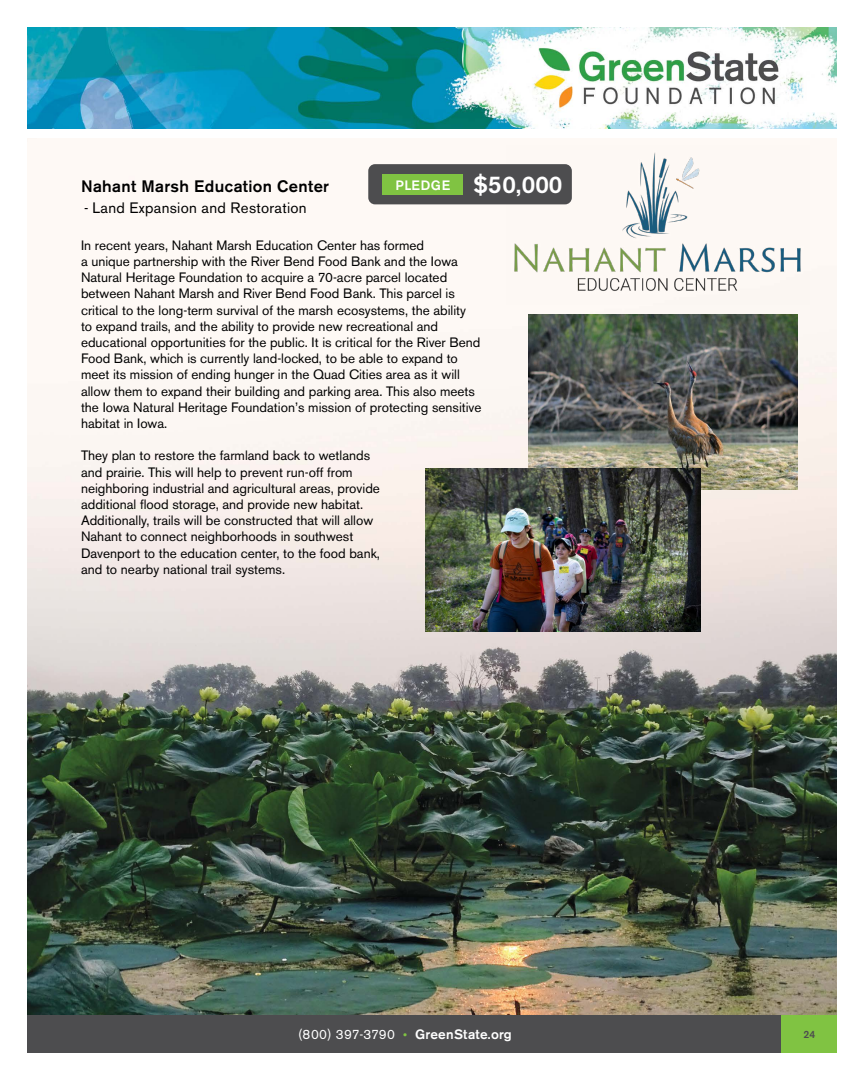
<style>
.page{position:relative;width:864px;height:1080px;background:#fff}
.page>*{position:absolute;margin:0;border:0;box-sizing:border-box;transform-origin:0 0}
.t1{font:500 24px "Akzidenz Grotesk BE";color:#fff}
.t2{font:500 16.5px "Akzidenz Grotesk BE";letter-spacing:.02em;color:#000}
.t3{font:15px "Akzidenz Grotesk BE";letter-spacing:.02em;color:#000}
.t4{font:13.5px/16.2px "Akzidenz Grotesk BE";color:#000}
.t5{font:500 13.5px "Akzidenz Grotesk BE";letter-spacing:.02em;color:#fff}
.t6{font:500 10.5px "Akzidenz Grotesk BE";color:#4d4d4f}
.s1{font-size:13.5px}
.s2{font-weight:400}
.s3{font-weight:400;font-size:12px;color:#80c342}
</style>
<div class="page">
<img style="left:27px;top:138px;width:810px;height:877px">
<img style="left:27px;top:27px;width:810px;height:102px">
<div style="left:27px;top:1015px;width:810px;height:38px;background:#4d4d4f"></div>
<div style="left:782px;top:1015px;width:55px;height:38px;background:#80c342"></div>
<img style="left:507px;top:146px;width:302px;height:158px">
<img style="left:528px;top:314px;width:269px;height:175px">
<img style="left:426px;top:468px;width:274px;height:164px">
<div style="left:368px;top:164px;width:204px;height:40px;background:#4d4d4f;border-radius:7px"></div>
<div style="left:383px;top:174px;width:80px;height:21px;background:#80c342"></div>
<p class="t2" style="left:81px;top:176px;width:250px">Nahant Marsh Education Center</p>
<p class="t3" style="left:84px;top:199px;width:224px">- Land Expansion and Restoration</p>
<h1 class="t1" style="left:395px;top:170px;width:169px"><span class="s1">PLEDGE</span> $50,000</h1>
<p class="t4" style="left:81px;top:237px;width:402px">In recent years, Nahant Marsh Education Center has formed<br>a unique partnership with the River Bend Food Bank and the Iowa Natural Heritage Foundation to acquire a 70-acre parcel located between Nahant Marsh and River Bend Food Bank. This parcel is critical to the long-term survival of the marsh ecosystems, the ability<br>to expand trails, and the ability to provide new recreational and educational opportunities for the public. It is critical for the River Bend Food Bank, which is currently land-locked, to be able to expand to meet its mission of ending hunger in the Quad Cities area as it will allow them to expand their building and parking area. This also meets the Iowa Natural Heritage Foundation’s mission of protecting sensitive habitat in Iowa.</p>
<p class="t4" style="left:81px;top:448px;width:301px">They plan to restore the farmland back to wetlands and prairie. This will help to prevent run-off from neighboring industrial and agricultural areas, provide additional flood storage, and provide new habitat.<br>Additionally, trails will be constructed that will allow Nahant to connect neighborhoods in southwest Davenport to the education center, to the food bank, and to nearby national trail systems.</p>
<p class="t5" style="left:298px;top:1026px;width:215px"><span class="s2">(800) 397-3790</span> <span class="s3">•</span> GreenState.org</p>
<p class="t6" style="left:804px;top:1027px;width:13px">24</p>
</div>
